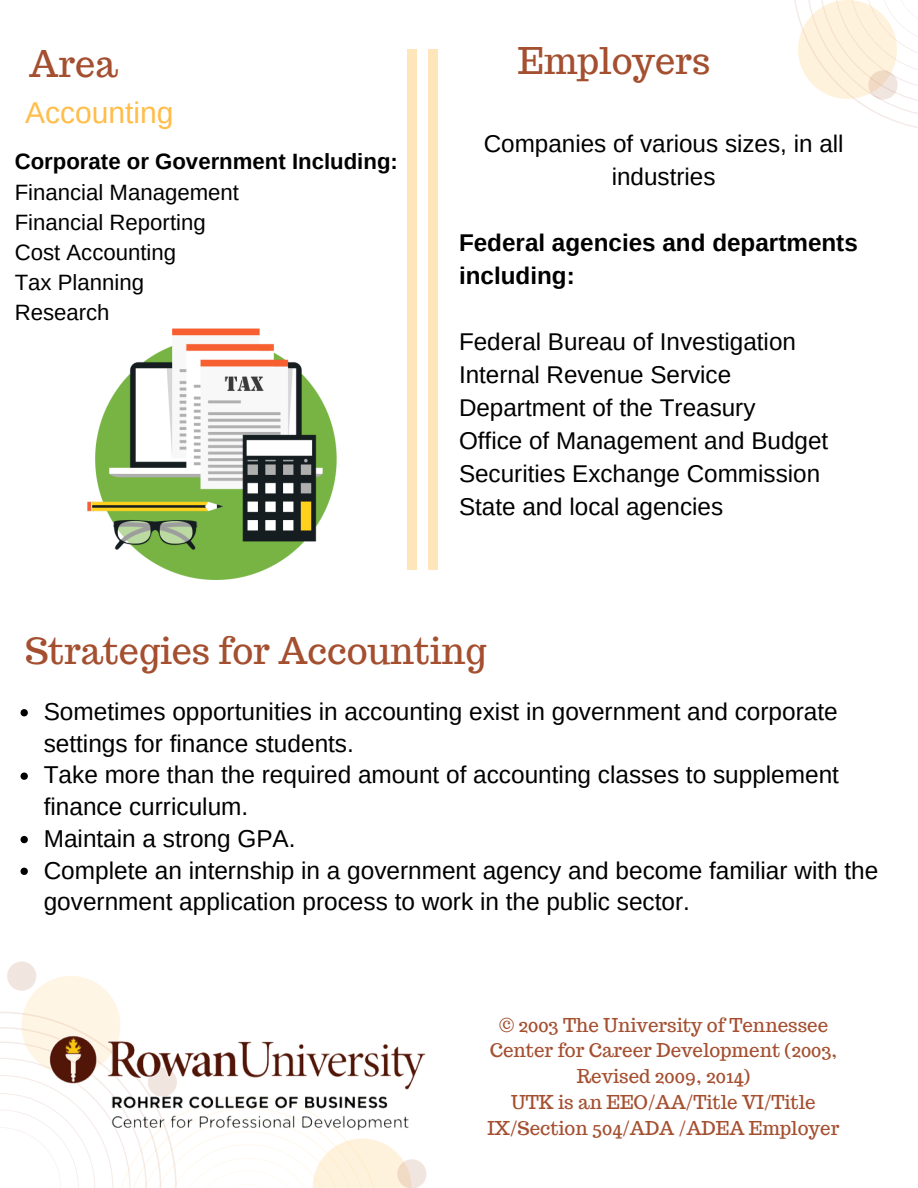
<style>
.page{position:relative;width:918px;height:1188px;background:#fff}
.page>*{position:absolute;margin:0;border:0;box-sizing:border-box;transform-origin:0 0}
.t1{font:36px "Trocchi";color:#a44f30}
.t2{font:30px "Arimo";color:#ffbd4a}
.t3{font:24.45px/31.7px "Arimo";color:#000}
.t4{font:24.3px/33px "Arimo";color:#000;text-align:center}
.t5{font:700 24.3px/33px "Arimo";color:#000}
.t6{font:22.2px/30.2px "Arimo";color:#000}
.t7{font:700 22.2px "Arimo";color:#000}
.t8{font:18.75px/25.8px "Trocchi";color:#a44f30;text-align:center}
</style>
<div class="page">
<svg style="left:794px;top:0;width:124px;height:128px"></svg>
<svg style="left:798px;top:0;width:99px;height:99px;background:#fef0db"></svg>
<svg style="left:868px;top:70px;width:30px;height:30px"></svg>
<svg style="left:0;top:1012px;width:408px;height:176px"></svg>
<div style="left:21px;top:976px;width:99px;height:99px;background:#fff5e4;border-radius:50%"></div>
<div style="left:7px;top:961px;width:29px;height:30px;background:#f1e5e0;border-radius:50%"></div>
<svg style="left:397px;top:1159px;width:30px;height:29px"></svg>
<div style="left:428px;top:49px;width:10px;height:521px;background:#ffe6ba"></div>
<div style="left:407px;top:49px;width:10px;height:521px;background:#ffe6ba"></div>
<svg style="left:21px;top:709px;width:7px;height:7px"></svg>
<svg style="left:21px;top:773px;width:7px;height:7px"></svg>
<svg style="left:21px;top:836px;width:7px;height:7px"></svg>
<svg style="left:21px;top:868px;width:7px;height:7px"></svg>
<img style="left:46px;top:1032px;width:380px;height:100px">
<img style="left:87px;top:328px;width:250px;height:252px">
<h1 class="t1" style="left:29px;top:40px;width:90px">Area</h1>
<p class="t2" style="left:25px;top:95px;width:150px">Accounting</p>
<p class="t7" style="left:15px;top:149px;width:385px">Corporate or Government Including:</p>
<p class="t6" style="left:15px;top:177px;width:226px">Financial Management<br>Financial Reporting<br>Cost Accounting<br>Tax Planning<br>Research</p>
<h1 class="t1" style="left:518px;top:37px;width:194px">Employers</h1>
<p class="t4" style="left:484px;top:127px;width:361px">Companies of various sizes, in all industries</p>
<p class="t5" style="left:459px;top:226px;width:400px">Federal agencies and departments including:</p>
<p class="t4" style="left:459px;top:325px;width:371px;text-align:left">Federal Bureau of Investigation<br>Internal Revenue Service<br>Department of the Treasury<br>Office of Management and Budget<br>Securities Exchange Commission<br>State and local agencies</p>
<h1 class="t1" style="left:25px;top:627px;width:463px">Strategies for Accounting</h1>
<p class="t3" style="left:44px;top:696px;width:836px">Sometimes opportunities in accounting exist in government and corporate settings for finance students.<br>Take more than the required amount of accounting classes to supplement finance curriculum.<br>Maintain a strong GPA.<br>Complete an internship in a government agency and become familiar with the government application process to work in the public sector.</p>
<p class="t8" style="left:487px;top:1012px;width:353px">© 2003 The University of Tennessee<br>Center for Career Development (2003,<br>Revised 2009, 2014)<br>UTK is an EEO/AA/Title VI/Title<br>IX/Section 504/ADA /ADEA Employer</p>
</div>
